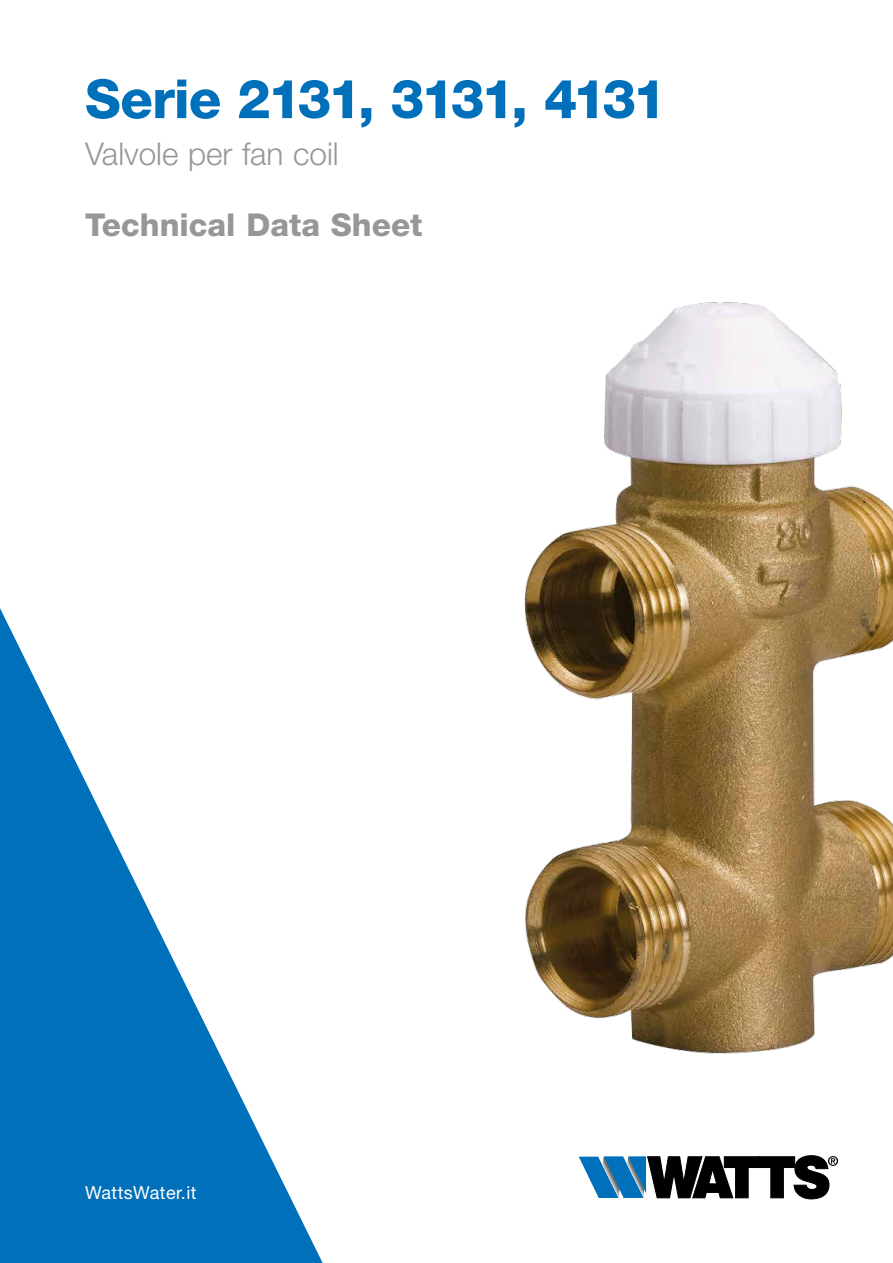
<style>
.page{position:relative;width:893px;height:1263px;background:#fff}
.page>*{position:absolute;margin:0;border:0;box-sizing:border-box;transform-origin:0 0}
.t1{font:800 54px "Helvetica Neue LT Std";letter-spacing:-.065em;color:#0070ba}
.t2{font:800 31.5px "Helvetica Neue LT Std";color:#979796}
.t3{font:300 31.5px "Helvetica Neue LT Std";color:#979796}
.t4{font:18px "Helvetica Neue LT Std";letter-spacing:.025em;color:#fff}
</style>
<div class="page">
<svg style="left:579px;top:1155px;width:259px;height:44px"></svg>
<svg style="left:0;top:608px;width:323px;height:655px"></svg>
<img style="left:524px;top:302px;width:369px;height:752px">
<p class="t1" style="left:85px;top:67px;width:583px">Serie 2131, 3131, 4131</p>
<p class="t3" style="left:85px;top:134px;width:255px">Valvole per fan coil</p>
<p class="t2" style="left:85px;top:206px;width:339px">Technical Data Sheet</p>
<p class="t4" style="left:85px;top:1182px;width:113px">WattsWater.it</p>
</div>
